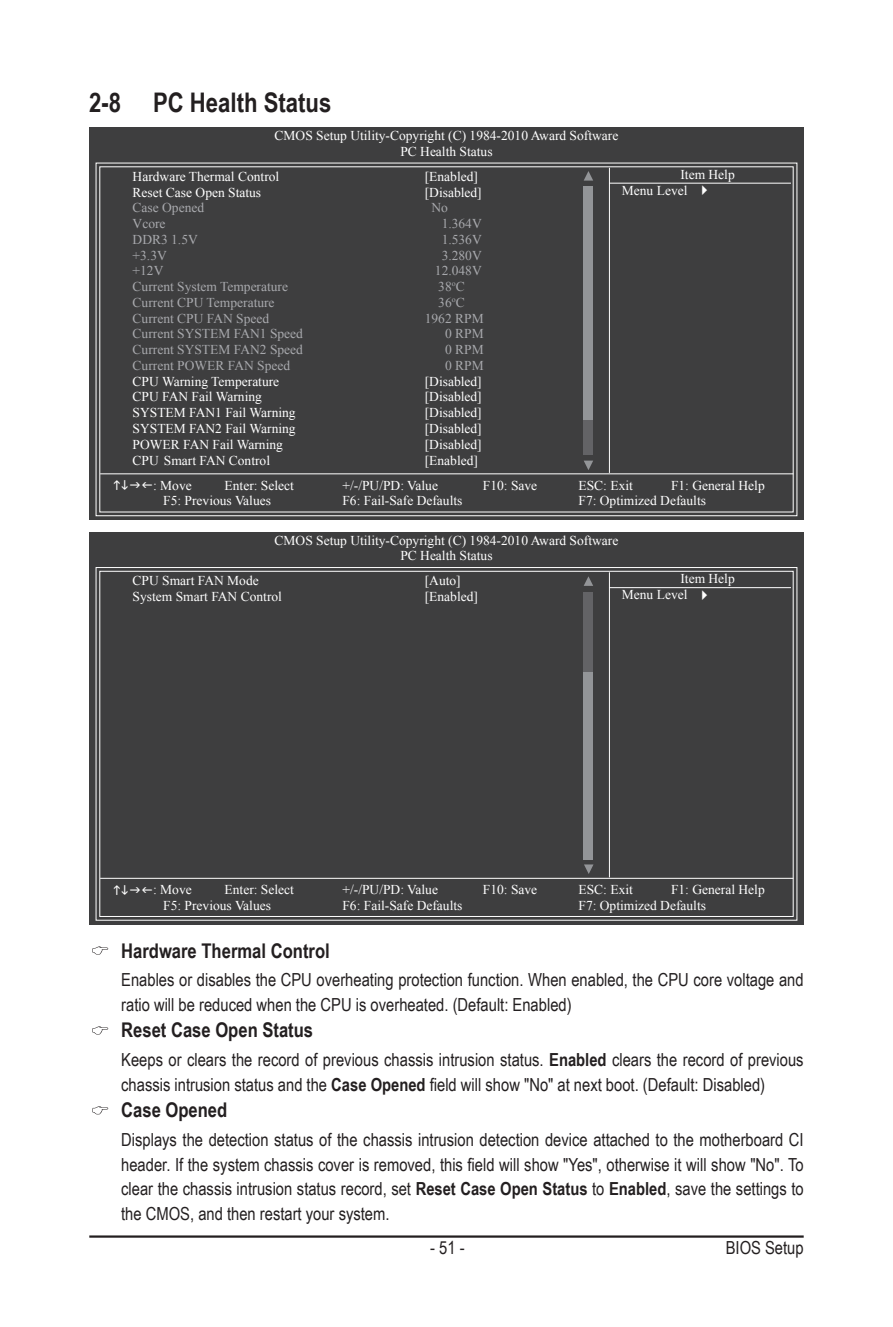
<style>
.page{position:relative;width:893px;height:1327px;background:#fff}
.page>*{position:absolute;margin:0;border:0;box-sizing:border-box;transform-origin:0 0}
.Heading_1{font:700 27px "Arial Narrow";color:#231f20}
._09pt-Bold{font:700 20.25px "Arial Narrow";color:#231f20}
._08pt-body_tab5{font:18px/24.8px "Arial Narrow";color:#231f20}
.BIOS_Screen_title{font:13.5px "Times New Roman";color:#fff}
.BIOS_Screen{font:13.5px "Times New Roman";color:#fff}
.BIOS_Screen-2{font:13.5px "Times New Roman";color:#a8a9ad}
.s1{font-weight:700}
</style>
<div class="page">
<hr style="left:89px;top:1235px;width:715px;height:2px;background:#231f20">
<svg style="left:92px;top:946px;width:16px;height:8px"></svg>
<svg style="left:92px;top:1026px;width:16px;height:8px"></svg>
<svg style="left:92px;top:1106px;width:16px;height:8px"></svg>
<div style="left:89px;top:532px;width:715px;height:392px;background:#3e3e3f"></div>
<svg style="left:95px;top:567px;width:703px;height:354px"></svg>
<hr style="left:609px;top:572px;width:1px;height:305px;background:#fff">
<hr style="left:100px;top:878px;width:693px;height:1px;background:#fff">
<hr style="left:609px;top:587px;width:182px;height:1px;background:#fff">
<div style="left:89px;top:128px;width:715px;height:392px;background:#3e3e3f"></div>
<svg style="left:95px;top:162px;width:703px;height:354px"></svg>
<hr style="left:609px;top:168px;width:1px;height:305px;background:#fff">
<hr style="left:100px;top:473px;width:693px;height:1px;background:#fff">
<hr style="left:609px;top:183px;width:182px;height:1px;background:#fff">
<svg style="left:584px;top:171px;width:9px;height:10px"></svg>
<div style="left:584px;top:187px;width:9px;height:267px;background:#636366"></div>
<div style="left:584px;top:187px;width:9px;height:233px;background:#939598"></div>
<svg style="left:584px;top:460px;width:9px;height:10px"></svg>
<svg style="left:584px;top:576px;width:9px;height:10px"></svg>
<div style="left:584px;top:592px;width:9px;height:268px;background:#636366"></div>
<div style="left:584px;top:672px;width:9px;height:187px;background:#939598"></div>
<svg style="left:584px;top:864px;width:9px;height:10px"></svg>
<svg style="left:114px;top:884px;width:38px;height:10px"></svg>
<svg style="left:702px;top:590px;width:5px;height:9px"></svg>
<svg style="left:114px;top:480px;width:38px;height:10px"></svg>
<svg style="left:702px;top:185px;width:5px;height:10px"></svg>
<p class="Heading_1" style="left:89px;top:83px;width:244px">2-8 PC Health Status</p>
<p class="BIOS_Screen_title" style="left:275px;top:126px;width:345px">CMOS Setup Utility-Copyright (C) 1984-2010 Award Software</p>
<p class="BIOS_Screen_title" style="left:400px;top:142px;width:94px">PC Health Status</p>
<p class="BIOS_Screen" style="left:133px;top:167px;width:148px">Hardware Thermal Control</p>
<p class="BIOS_Screen" style="left:425px;top:167px;width:55px">[Enabled]</p>
<p class="BIOS_Screen" style="left:133px;top:183px;width:130px">Reset Case Open Status</p>
<p class="BIOS_Screen" style="left:425px;top:183px;width:58px">[Disabled]</p>
<p class="BIOS_Screen-2" style="left:133px;top:199px;width:73px">Case Opened</p>
<p class="BIOS_Screen-2" style="left:432px;top:199px;width:18px">No</p>
<p class="BIOS_Screen-2" style="left:133px;top:215px;width:34px">Vcore</p>
<p class="BIOS_Screen-2" style="left:442px;top:215px;width:42px">1.364V</p>
<p class="BIOS_Screen-2" style="left:133px;top:230px;width:67px">DDR3 1.5V</p>
<p class="BIOS_Screen-2" style="left:442px;top:230px;width:42px">1.536V</p>
<p class="BIOS_Screen-2" style="left:133px;top:246px;width:36px">+3.3V</p>
<p class="BIOS_Screen-2" style="left:442px;top:246px;width:42px">3.280V</p>
<p class="BIOS_Screen-2" style="left:133px;top:262px;width:32px">+12V</p>
<p class="BIOS_Screen-2" style="left:435px;top:262px;width:48px">12.048V</p>
<p class="BIOS_Screen-2" style="left:133px;top:278px;width:157px">Current System Temperature</p>
<p class="BIOS_Screen-2" style="left:438px;top:278px;width:28px">38<sup>o</sup>C</p>
<p class="BIOS_Screen-2" style="left:133px;top:293px;width:144px">Current CPU Temperature</p>
<p class="BIOS_Screen-2" style="left:438px;top:293px;width:28px">36<sup>o</sup>C</p>
<p class="BIOS_Screen-2" style="left:133px;top:309px;width:138px">Current CPU FAN Speed</p>
<p class="BIOS_Screen-2" style="left:425px;top:309px;width:60px">1962 RPM</p>
<p class="BIOS_Screen-2" style="left:133px;top:325px;width:172px">Current SYSTEM FAN1 Speed</p>
<p class="BIOS_Screen-2" style="left:445px;top:325px;width:40px">0 RPM</p>
<p class="BIOS_Screen-2" style="left:133px;top:341px;width:172px">Current SYSTEM FAN2 Speed</p>
<p class="BIOS_Screen-2" style="left:445px;top:341px;width:40px">0 RPM</p>
<p class="BIOS_Screen-2" style="left:133px;top:356px;width:159px">Current POWER FAN Speed</p>
<p class="BIOS_Screen-2" style="left:445px;top:356px;width:40px">0 RPM</p>
<p class="BIOS_Screen" style="left:133px;top:372px;width:148px">CPU Warning Temperature</p>
<p class="BIOS_Screen" style="left:425px;top:372px;width:58px">[Disabled]</p>
<p class="BIOS_Screen" style="left:133px;top:388px;width:131px">CPU FAN Fail Warning</p>
<p class="BIOS_Screen" style="left:425px;top:388px;width:58px">[Disabled]</p>
<p class="BIOS_Screen" style="left:133px;top:404px;width:165px">SYSTEM FAN1 Fail Warning</p>
<p class="BIOS_Screen" style="left:425px;top:404px;width:58px">[Disabled]</p>
<p class="BIOS_Screen" style="left:133px;top:419px;width:165px">SYSTEM FAN2 Fail Warning</p>
<p class="BIOS_Screen" style="left:425px;top:419px;width:58px">[Disabled]</p>
<p class="BIOS_Screen" style="left:133px;top:435px;width:152px">POWER FAN Fail Warning</p>
<p class="BIOS_Screen" style="left:425px;top:435px;width:58px">[Disabled]</p>
<p class="BIOS_Screen" style="left:133px;top:451px;width:139px">CPU Smart FAN Control</p>
<p class="BIOS_Screen" style="left:425px;top:451px;width:55px">[Enabled]</p>
<p class="BIOS_Screen_title" style="left:153px;top:476px;width:40px">: Move</p>
<p class="BIOS_Screen_title" style="left:225px;top:476px;width:71px">Enter: Select</p>
<p class="BIOS_Screen_title" style="left:342px;top:476px;width:97px">+/-/PU/PD: Value</p>
<p class="BIOS_Screen_title" style="left:483px;top:476px;width:56px">F10: Save</p>
<p class="BIOS_Screen_title" style="left:578px;top:476px;width:56px">ESC: Exit</p>
<p class="BIOS_Screen_title" style="left:671px;top:476px;width:95px">F1: General Help</p>
<p class="BIOS_Screen_title" style="left:163px;top:492px;width:109px">F5: Previous Values</p>
<p class="BIOS_Screen_title" style="left:342px;top:492px;width:121px">F6: Fail-Safe Defaults</p>
<p class="BIOS_Screen_title" style="left:578px;top:492px;width:129px">F7: Optimized Defaults</p>
<p class="BIOS_Screen" style="left:680px;top:165px;width:56px">Item Help</p>
<p class="BIOS_Screen" style="left:622px;top:181px;width:67px">Menu Level</p>
<p class="BIOS_Screen_title" style="left:275px;top:531px;width:345px">CMOS Setup Utility-Copyright (C) 1984-2010 Award Software</p>
<p class="BIOS_Screen_title" style="left:400px;top:547px;width:94px">PC Health Status</p>
<p class="BIOS_Screen" style="left:133px;top:572px;width:128px">CPU Smart FAN Mode</p>
<p class="BIOS_Screen" style="left:425px;top:572px;width:37px">[Auto]</p>
<p class="BIOS_Screen" style="left:133px;top:587px;width:151px">System Smart FAN Control</p>
<p class="BIOS_Screen" style="left:425px;top:587px;width:55px">[Enabled]</p>
<p class="BIOS_Screen" style="left:680px;top:570px;width:56px">Item Help</p>
<p class="BIOS_Screen" style="left:622px;top:585px;width:67px">Menu Level</p>
<p class="BIOS_Screen_title" style="left:153px;top:880px;width:40px">: Move</p>
<p class="BIOS_Screen_title" style="left:225px;top:880px;width:71px">Enter: Select</p>
<p class="BIOS_Screen_title" style="left:342px;top:880px;width:97px">+/-/PU/PD: Value</p>
<p class="BIOS_Screen_title" style="left:483px;top:880px;width:56px">F10: Save</p>
<p class="BIOS_Screen_title" style="left:578px;top:880px;width:56px">ESC: Exit</p>
<p class="BIOS_Screen_title" style="left:671px;top:880px;width:95px">F1: General Help</p>
<p class="BIOS_Screen_title" style="left:163px;top:896px;width:109px">F5: Previous Values</p>
<p class="BIOS_Screen_title" style="left:342px;top:896px;width:121px">F6: Fail-Safe Defaults</p>
<p class="BIOS_Screen_title" style="left:578px;top:896px;width:129px">F7: Optimized Defaults</p>
<p class="_09pt-Bold" style="left:121px;top:935px;width:210px">Hardware Thermal Control</p>
<p class="_08pt-body_tab5" style="left:121px;top:966px;width:684px">Enables or disables the CPU overheating protection function. When enabled, the CPU core voltage and ratio will be reduced when the CPU is overheated. (Default: Enabled)</p>
<p class="_09pt-Bold" style="left:121px;top:1015px;width:193px">Reset Case Open Status</p>
<p class="_08pt-body_tab5" style="left:121px;top:1046px;width:684px">Keeps or clears the record of previous chassis intrusion status. <span class="s1">Enabled</span> clears the record of previous chassis intrusion status and the <span class="s1">Case Opened</span> field will show "No" at next boot. (Default: Disabled)</p>
<p class="_09pt-Bold" style="left:121px;top:1095px;width:108px">Case Opened</p>
<p class="_08pt-body_tab5" style="left:121px;top:1126px;width:684px;text-align:justify">Displays the detection status of the chassis intrusion detection device attached to the motherboard CI header. If the system chassis cover is removed, this field will show "Yes", otherwise it will show "No". To clear the chassis intrusion status record, set <span class="s1">Reset Case Open Status</span> to <span class="s1">Enabled</span>, save the settings to the CMOS, and then restart your system.</p>
<p class="_08pt-body_tab5" style="left:430px;top:1235px;width:36px">- 51 -</p>
<p class="_08pt-body_tab5" style="left:726px;top:1235px;width:79px">BIOS Setup</p>
</div>
